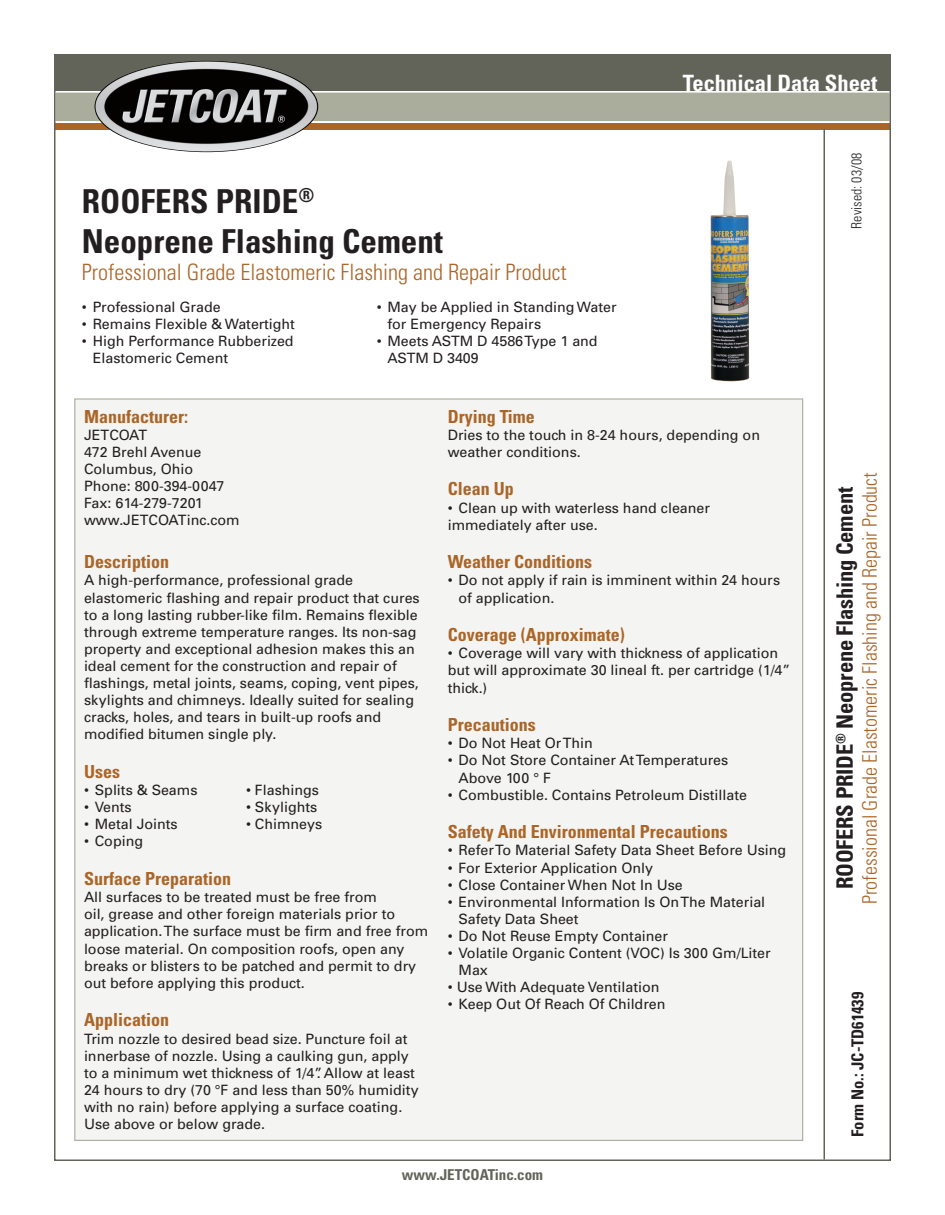
<style>
.page{position:relative;width:945px;height:1215px;background:#fff}
.page>*{position:absolute;margin:0;border:0;box-sizing:border-box;transform-origin:0 0}
.Product_Name_Main_1{font:700 condensed 33px "Univers";color:#231f20}
.Product_Large_Descri{font:300 condensed 22.5px "Univers";color:#ab6527}
.Product_Name_Small_S{font:700 condensed 22.5px "Univers";letter-spacing:-.01em;color:#231f20}
.t1{font:700 condensed 22.5px "Univers";color:#fff}
.Product_description{font:300 condensed 20.1px "Univers";color:#ab6527}
.Small_Head{font:700 condensed 18px "Univers";color:#ab6527}
.Form{font:700 condensed 16.5px "Univers";color:#231f20}
.t2{font:700 condensed 15px "Univers";color:#62645a}
.Body{font:14.25px/17.1px "Univers";color:#231f20}
.Revised_Date_Text{font:300 condensed 14.1px "Univers";color:#231f20}
</style>
<div class="page">
<div style="left:55px;top:54px;width:835px;height:37px;background:#62645a"></div>
<div style="left:55px;top:123px;width:835px;height:6px;background:#ab6527"></div>
<div style="left:57px;top:92px;width:831px;height:30px;background:#aaac9c"></div>
<img style="left:94px;top:61px;width:224px;height:91px">
<hr style="left:824px;top:129px;width:1px;height:1030px;background:#62645a">
<img style="left:710px;top:161px;width:39px;height:220px">
<div style="left:75px;top:399px;width:728px;height:741px;background:#f4f4f2"></div>
<p class="Product_Name_Main_1" style="left:82px;top:181px;width:234px">ROOFERS PRIDE<sup>®</sup></p>
<p class="Product_Name_Main_1" style="left:82px;top:221px;width:363px">Neoprene Flashing Cement</p>
<p class="Product_Large_Descri" style="left:82px;top:258px;width:486px">Professional Grade Elastomeric Flashing and Repair Product</p>
<p class="Body" style="left:82px;top:298px;width:140px">• Professional Grade</p>
<p class="Body" style="left:82px;top:315px;width:215px">• Remains Flexible &amp; Watertight</p>
<p class="Body" style="left:93px;top:332px;width:202px;text-indent:-11px">• High Performance Rubberized<br>Elastomeric Cement</p>
<p class="Body" style="left:388px;top:298px;width:231px;text-indent:-11px">• May be Applied in Standing Water for Emergency Repairs</p>
<p class="Body" style="left:388px;top:332px;width:212px;text-indent:-11px">• Meets ASTM D 4586Type 1 and<br>ASTM D 3409</p>
<p class="t1" style="left:683px;top:69px;width:196px">Technical Data Sheet</p>
<p class="Revised_Date_Text" style="left:848px;top:229px;width:77px;rotate:-90deg">Revised: 03/08</p>
<p class="Small_Head" style="left:84px;top:405px;width:105px">Manufacturer:</p>
<p class="Body" style="left:84px;top:426px;width:65px">JETCOAT</p>
<p class="Body" style="left:84px;top:443px;width:119px">472 Brehl Avenue<br>Columbus, Ohio</p>
<p class="Body" style="left:84px;top:477px;width:157px">Phone: 800-394-0047<br>Fax: 614-279-7201 www.JETCOATinc.com</p>
<p class="Small_Head" style="left:84px;top:551px;width:86px">Description</p>
<p class="Body" style="left:84px;top:572px;width:337px">A high-performance, professional grade elastomeric flashing and repair product that cures to a long lasting rubber-like film. Remains flexible through extreme temperature ranges. Its non-sag property and exceptional adhesion makes this an ideal cement for the construction and repair of flashings, metal joints, seams, coping, vent pipes, skylights and chimneys. Ideally suited for sealing cracks, holes, and tears in built-up roofs and modified bitumen single ply.</p>
<p class="Small_Head" style="left:84px;top:761px;width:37px">Uses</p>
<p class="Body" style="left:84px;top:782px;width:115px">• Splits &amp; Seams</p>
<p class="Body" style="left:246px;top:782px;width:75px">• Flashings</p>
<p class="Body" style="left:84px;top:799px;width:49px">• Vents</p>
<p class="Body" style="left:246px;top:799px;width:73px">• Skylights</p>
<p class="Body" style="left:84px;top:816px;width:95px">• Metal Joints</p>
<p class="Body" style="left:246px;top:816px;width:78px">• Chimneys</p>
<p class="Body" style="left:84px;top:833px;width:61px">• Coping</p>
<p class="Small_Head" style="left:84px;top:868px;width:149px">Surface Preparation</p>
<p class="Body" style="left:84px;top:889px;width:346px">All surfaces to be treated must be free from<br>oil, grease and other foreign materials prior to application.The surface must be firm and free from loose material. On composition roofs, open any breaks or blisters to be patched and permit to dry out before applying this product.</p>
<p class="Small_Head" style="left:84px;top:1009px;width:87px">Application</p>
<p class="Body" style="left:84px;top:1030px;width:336px">Trim nozzle to desired bead size. Puncture foil at innerbase of nozzle. Using a caulking gun, apply to a minimum wet thickness of 1/4”. Allow at least 24 hours to dry (70 °F and less than 50% humidity with no rain) before applying a surface coating.<br>Use above or below grade.</p>
<p class="Small_Head" style="left:448px;top:405px;width:89px">Drying Time</p>
<p class="Body" style="left:448px;top:426px;width:314px">Dries to the touch in 8-24 hours, depending on weather conditions.</p>
<p class="Small_Head" style="left:448px;top:478px;width:68px">Clean Up</p>
<p class="Body" style="left:448px;top:499px;width:264px">• Clean up with waterless hand cleaner immediately after use.</p>
<p class="Small_Head" style="left:448px;top:551px;width:146px">Weather Conditions</p>
<p class="Body" style="left:459px;top:572px;width:323px;text-indent:-11px">• Do not apply if rain is imminent within 24 hours of application.</p>
<p class="Small_Head" style="left:448px;top:624px;width:178px">Coverage (Approximate)</p>
<p class="Body" style="left:448px;top:645px;width:344px">• Coverage will vary with thickness of application but will approximate 30 lineal ft. per cartridge (1/4” thick.)</p>
<p class="Small_Head" style="left:448px;top:714px;width:90px">Precautions</p>
<p class="Body" style="left:448px;top:735px;width:147px">• Do Not Heat OrThin</p>
<p class="Body" style="left:448px;top:752px;width:282px">• Do Not Store Container AtTemperatures</p>
<p class="Body" style="left:459px;top:769px;width:94px">Above 100 ° F</p>
<p class="Body" style="left:448px;top:786px;width:301px">• Combustible. Contains Petroleum Distillate</p>
<p class="Small_Head" style="left:448px;top:821px;width:281px">Safety And Environmental Precautions</p>
<p class="Body" style="left:448px;top:842px;width:340px">• ReferTo Material Safety Data Sheet Before Using</p>
<p class="Body" style="left:448px;top:859px;width:207px">• For Exterior Application Only</p>
<p class="Body" style="left:448px;top:876px;width:237px">• Close Container When Not In Use</p>
<p class="Body" style="left:459px;top:893px;width:308px;text-indent:-11px">• Environmental Information Is OnThe Material<br>Safety Data Sheet</p>
<p class="Body" style="left:448px;top:927px;width:222px">• Do Not Reuse Empty Container</p>
<p class="Body" style="left:459px;top:945px;width:314px;text-indent:-11px">• Volatile Organic Content (VOC) Is 300 Gm/Liter<br>Max</p>
<p class="Body" style="left:448px;top:979px;width:213px">• Use With Adequate Ventilation</p>
<p class="Body" style="left:448px;top:996px;width:219px">• Keep Out Of Reach Of Children</p>
<p class="t2" style="left:402px;top:1166px;width:143px">www.JETCOATinc.com</p>
<p class="Product_description" style="left:858px;top:904px;width:433px;rotate:-90deg">Professional Grade Elastomeric Flashing and Repair Product</p>
<p class="Product_Name_Small_S" style="left:831px;top:889px;width:403px;rotate:-90deg">ROOFERS PRIDE<sup>®</sup> Neoprene Flashing Cement</p>
<p class="Form" style="left:848px;top:1137px;width:147px;rotate:-90deg">Form No.: JC-TD61439</p>
</div>
